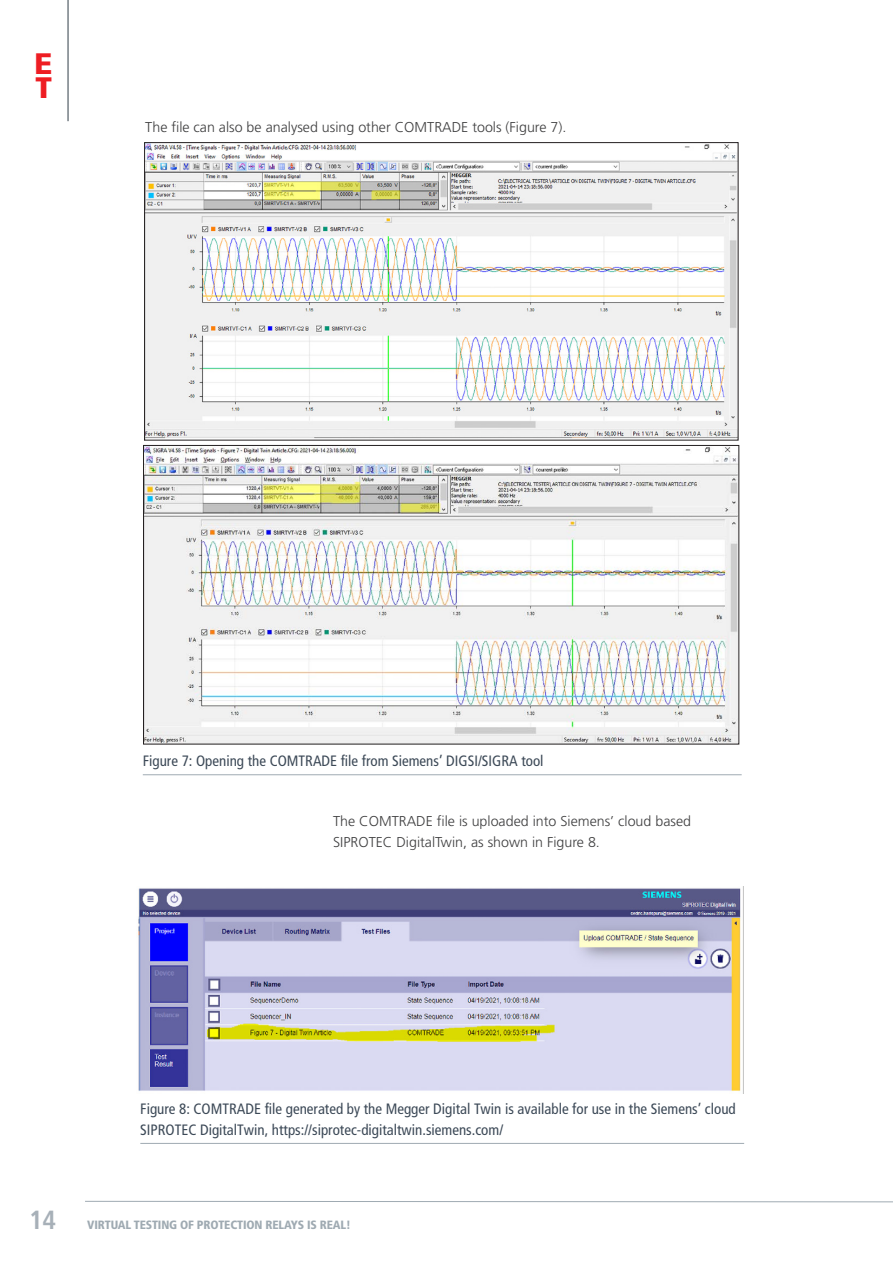
<style>
.page{position:relative;width:893px;height:1263px;background:#fff}
.page>*{position:absolute;margin:0;border:0;box-sizing:border-box;transform-origin:0 0}
.t1{font:900 29.7px "Frutiger LT Pro";color:#ee1d23}
.t2{font:700 condensed 26.25px "Frutiger LT Pro";color:#a7b0b8}
.ImageCaption_NO_UNDE{font:condensed 15px/21px "Frutiger LT Pro";color:#3c4957}
.MainBodyCopy_9_5{font:300 14.25px/21px "Frutiger LT Pro";color:#3e3e3f}
.t3{font:900 condensed 12px "Frutiger LT Pro";letter-spacing:-.01em;color:#9faab2}
</style>
<div class="page">
<hr style="left:68px;top:0;width:1px;height:121px;background:#313e48">
<svg style="left:85px;top:1201px;width:808px;height:2px"></svg>
<img style="left:146px;top:144px;width:590px;height:294px">
<div style="left:144px;top:142px;width:594px;height:298px;border:1px solid #231f20"></div>
<hr style="left:143px;top:774px;width:599px;height:1px;background:#9faab2">
<img style="left:145px;top:447px;width:592px;height:295px">
<hr style="left:140px;top:1143px;width:604px;height:1px;background:#9faab2">
<img style="left:138px;top:888px;width:603px;height:203px">
<p class="t1" style="left:35px;top:45px;width:20px">E</p>
<p class="t1" style="left:35px;top:69px;width:18px">T</p>
<p class="MainBodyCopy_9_5" style="left:145px;top:117px;width:423px">The file can also be analysed using other COMTRADE tools (Figure 7).</p>
<p class="ImageCaption_NO_UNDE" style="left:143px;top:750px;width:402px">Figure 7: Opening the COMTRADE file from Siemens’ DIGSI/SIGRA tool</p>
<p class="MainBodyCopy_9_5" style="left:333px;top:811px;width:359px">The COMTRADE file is uploaded into Siemens’ cloud based<br>SIPROTEC DigitalTwin, as shown in Figure 8.</p>
<p class="t2" style="left:29px;top:1204px;width:29px">14</p>
<p class="ImageCaption_NO_UNDE" style="left:140px;top:1098px;width:597px">Figure 8: COMTRADE file generated by the Megger Digital Twin is available for use in the Siemens’ cloud<br>SIPROTEC DigitalTwin, https://siprotec-digitaltwin.siemens.com/</p>
<p class="t3" style="left:87px;top:1218px;width:265px">VIRTUAL TESTING OF PROTECTION RELAYS IS REAL!</p>
</div>
